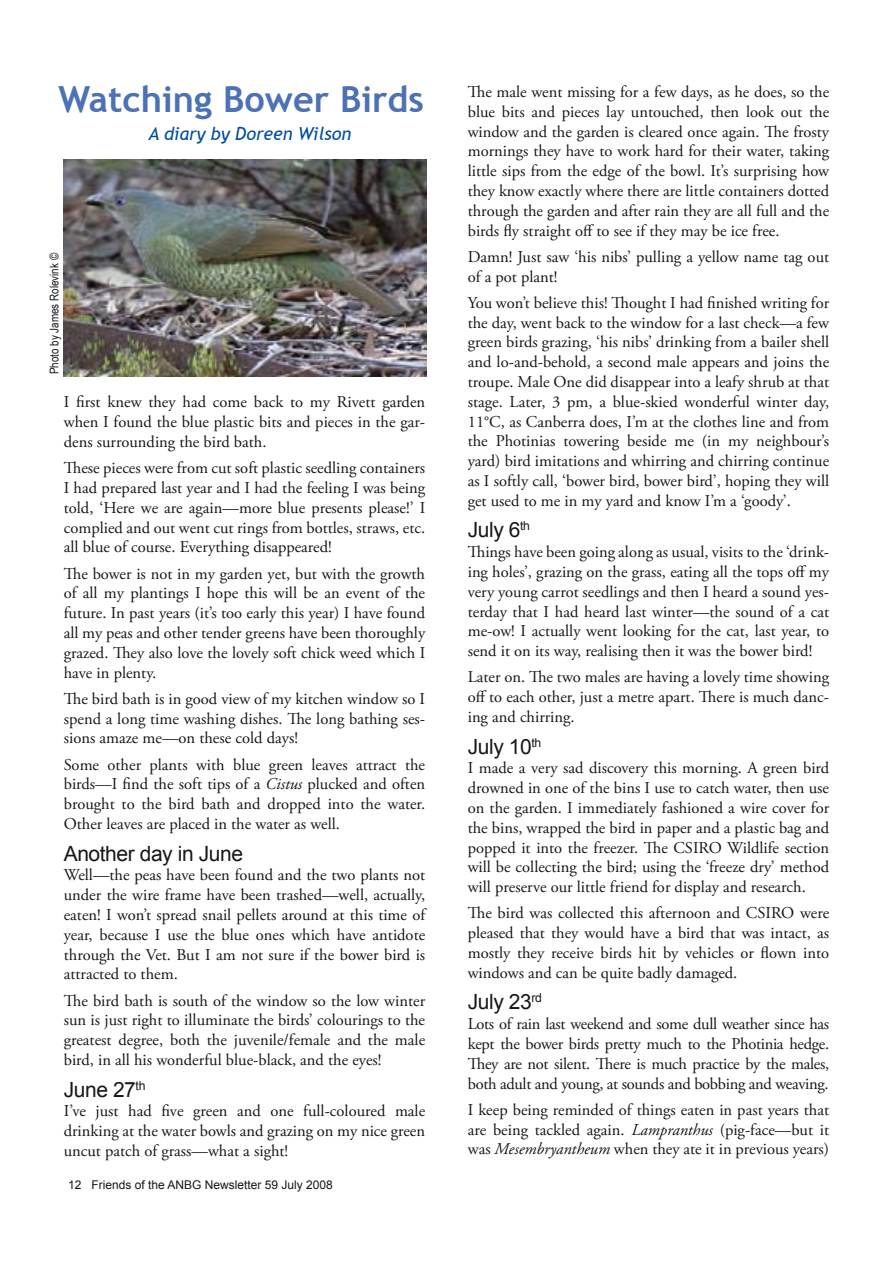
<style>
.page{position:relative;width:893px;height:1263px;background:#fff}
.page>*{position:absolute;margin:0;border:0;box-sizing:border-box;transform-origin:0 0}
.t1{font:700 36px "Trebuchet MS";color:#4c71b4}
.t2{font:21px "Arial";letter-spacing:-.02em;color:#15171a}
.t3{font:italic 18px "Trebuchet MS";color:#004e9e}
.t4{font:16.5px/19.8px "Adobe Garamond Pro";color:#15171a;text-align:justify}
.t5{font:12px "Arial";color:#15171a}
.t6{font:12px "Arial Narrow";color:#15171a}
.s1{font-style:italic}
</style>
<div class="page">
<img style="left:64px;top:159px;width:362px;height:217px">
<h1 class="t1" style="left:58px;top:76px;width:367px">Watching Bower Birds</h1>
<p class="t3" style="left:148px;top:123px;width:204px">A diary by Doreen Wilson</p>
<p class="t6" style="left:45px;top:374px;width:123px;rotate:-90deg">Photo by James Rolevink ©</p>
<p class="t4" style="left:64px;top:393px;width:363px">I first knew they had come back to my Rivett garden when I found the blue plastic bits and pieces in the gar&shy;dens surrounding the bird bath.</p>
<p class="t4" style="left:64px;top:459px;width:363px">These pieces were from cut soft plastic seedling containers I had prepared last year and I had the feeling I was being told, ‘Here we are again—more blue presents please!’ I complied and out went cut rings from bottles, straws, etc. all blue of course. Everything disappeared!</p>
<p class="t4" style="left:64px;top:564px;width:363px">The bower is not in my garden yet, but with the growth of all my plantings I hope this will be an event of the future. In past years (it’s too early this year) I have found all my peas and other tender greens have been thoroughly grazed. They also love the lovely soft chick weed which I have in plenty.</p>
<p class="t4" style="left:64px;top:689px;width:363px">The bird bath is in good view of my kitchen window so I spend a long time washing dishes. The long bathing ses&shy;sions amaze me—on these cold days!</p>
<p class="t4" style="left:64px;top:755px;width:363px">Some other plants with blue green leaves attract the birds—I find the soft tips of a <span class="s1">Cistus</span> plucked and often brought to the bird bath and dropped into the water.<br>Other leaves are placed in the water as well.</p>
<p class="t2" style="left:64px;top:841px;width:181px">Another day in June</p>
<p class="t4" style="left:64px;top:866px;width:363px">Well—the peas have been found and the two plants not under the wire frame have been trashed—well, actually, eaten! I won’t spread snail pellets around at this time of year, because I use the blue ones which have antidote through the Vet. But I am not sure if the bower bird is attracted to them.</p>
<p class="t4" style="left:64px;top:991px;width:363px">The bird bath is south of the window so the low winter sun is just right to illuminate the birds’ colourings to the greatest degree, both the juvenile/female and the male bird, in all his wonderful blue-black, and the eyes!</p>
<p class="t2" style="left:64px;top:1077px;width:83px">June 27<sup>th</sup></p>
<p class="t4" style="left:64px;top:1102px;width:363px">I’ve just had five green and one full-coloured male drinking at the water bowls and grazing on my nice green uncut patch of grass—what a sight!</p>
<p class="t5" style="left:68px;top:1178px;width:266px">12 Friends of the ANBG Newsletter 59 July 2008</p>
<p class="t4" style="left:468px;top:82px;width:363px">The male went missing for a few days, as he does, so the blue bits and pieces lay untouched, then look out the window and the garden is cleared once again. The frosty mornings they have to work hard for their water, taking little sips from the edge of the bowl. It’s surprising how they know exactly where there are little containers dotted through the garden and after rain they are all full and the birds fly straight off to see if they may be ice free.</p>
<p class="t4" style="left:468px;top:247px;width:363px">Damn! Just saw ‘his nibs’ pulling a yellow name tag out of a pot plant!</p>
<p class="t4" style="left:468px;top:293px;width:363px">You won’t believe this! Thought I had finished writing for the day, went back to the window for a last check—a few green birds grazing, ‘his nibs’ drinking from a bailer shell and lo-and-behold, a second male appears and joins the troupe. Male One did disappear into a leafy shrub at that stage. Later, 3 pm, a blue-skied wonderful winter day, 11°C, as Canberra does, I’m at the clothes line and from the Photinias towering beside me (in my neighbour’s yard) bird imitations and whirring and chirring continue as I softly call, ‘bower bird, bower bird’, hoping they will get used to me in my yard and know I’m a ‘goody’.</p>
<p class="t2" style="left:468px;top:518px;width:64px">July 6<sup>th</sup></p>
<p class="t4" style="left:468px;top:543px;width:363px">Things have been going along as usual, visits to the ‘drink&shy;ing holes’, grazing on the grass, eating all the tops off my very young carrot seedlings and then I heard a sound yes&shy;terday that I had heard last winter—the sound of a cat me-ow! I actually went looking for the cat, last year, to send it on its way, realising then it was the bower bird!</p>
<p class="t4" style="left:468px;top:668px;width:363px">Later on. The two males are having a lovely time showing off to each other, just a metre apart. There is much danc&shy;ing and chirring.</p>
<p class="t2" style="left:468px;top:734px;width:75px">July 10<sup>th</sup></p>
<p class="t4" style="left:468px;top:759px;width:363px">I made a very sad discovery this morning. A green bird drowned in one of the bins I use to catch water, then use on the garden. I immediately fashioned a wire cover for the bins, wrapped the bird in paper and a plastic bag and popped it into the freezer. The CSIRO Wildlife section will be collecting the bird; using the ‘freeze dry’ method will preserve our little friend for display and research.</p>
<p class="t4" style="left:468px;top:904px;width:363px">The bird was collected this afternoon and CSIRO were pleased that they would have a bird that was intact, as mostly they receive birds hit by vehicles or flown into windows and can be quite badly damaged.</p>
<p class="t2" style="left:468px;top:990px;width:76px">July 23<sup>rd</sup></p>
<p class="t4" style="left:468px;top:1015px;width:363px">Lots of rain last weekend and some dull weather since has kept the bower birds pretty much to the Photinia hedge.<br>They are not silent. There is much practice by the males, both adult and young, at sounds and bobbing and weaving.</p>
<p class="t4" style="left:468px;top:1100px;width:363px">I keep being reminded of things eaten in past years that are being tackled again. <span class="s1">Lampranthus</span> (pig-face—but it was <span class="s1">Mesembryantheum</span> when they ate it in previous years)</p>
</div>
